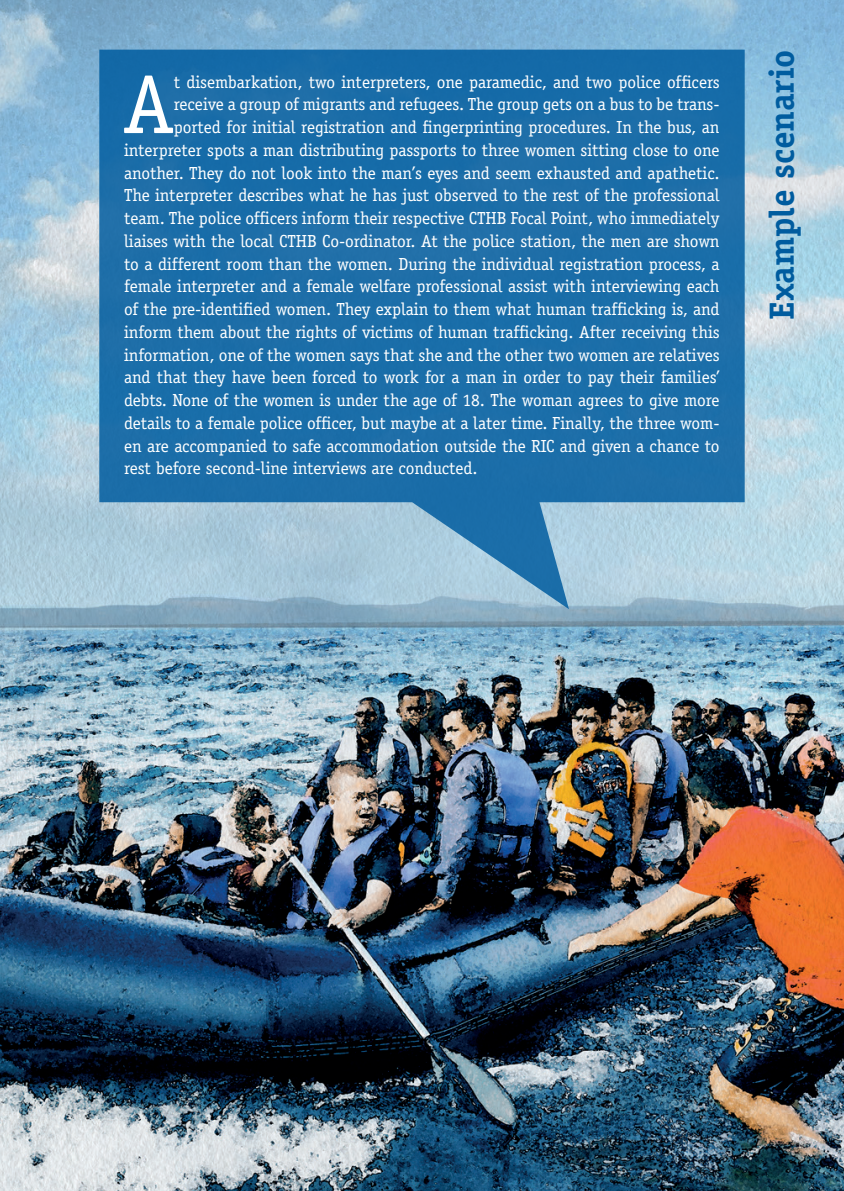
<style>
.page{position:relative;width:844px;height:1191px;background:#fff}
.page>*{position:absolute;margin:0;border:0;box-sizing:border-box;transform-origin:0 0}
.t1{font:84px "Officina Serif";color:#fff}
.t2{font:700 35px "Officina Serif";color:#005c9f}
.t3{font:17.5px "Officina Serif";letter-spacing:-.005em;color:#fff}
</style>
<div class="page">
<img style="left:0;top:0;width:843px;height:1191px">
<svg style="left:99px;top:50px;width:645px;height:559px;background:#347db1"></svg>
<h1 class="t1" style="left:123px;top:56px;width:53px">A</h1>
<p class="t3" style="left:174px;top:71px;width:547px">t disembarkation, two interpreters, one paramedic, and two police officers</p>
<p class="t3" style="left:174px;top:94px;width:547px">receive a group of migrants and refugees. The group gets on a bus to be trans-</p>
<p class="t3" style="left:174px;top:117px;width:547px">ported for initial registration and fingerprinting procedures. In the bus, an</p>
<p class="t3" style="left:124px;top:140px;width:597px">interpreter spots a man distributing passports to three women sitting close to one</p>
<p class="t3" style="left:124px;top:162px;width:597px">another. They do not look into the man’s eyes and seem exhausted and apathetic.</p>
<p class="t3" style="left:124px;top:185px;width:596px">The interpreter describes what he has just observed to the rest of the professional</p>
<p class="t3" style="left:124px;top:208px;width:597px">team. The police officers inform their respective CTHB Focal Point, who immediately</p>
<p class="t3" style="left:124px;top:231px;width:597px">liaises with the local CTHB Co-ordinator. At the police station, the men are shown</p>
<p class="t3" style="left:124px;top:253px;width:597px">to a different room than the women. During the individual registration process, a</p>
<p class="t3" style="left:124px;top:276px;width:597px">female interpreter and a female welfare professional assist with interviewing each</p>
<p class="t3" style="left:124px;top:299px;width:597px">of the pre-identified women. They explain to them what human trafficking is, and</p>
<p class="t3" style="left:124px;top:322px;width:597px">inform them about the rights of victims of human trafficking. After receiving this</p>
<p class="t3" style="left:124px;top:344px;width:596px">information, one of the women says that she and the other two women are relatives</p>
<p class="t3" style="left:124px;top:367px;width:597px">and that they have been forced to work for a man in order to pay their families’</p>
<p class="t3" style="left:124px;top:390px;width:596px">debts. None of the women is under the age of 18. The woman agrees to give more</p>
<p class="t3" style="left:124px;top:413px;width:596px">details to a female police officer, but maybe at a later time. Finally, the three wom-</p>
<p class="t3" style="left:124px;top:435px;width:596px">en are accompanied to safe accommodation outside the RIC and given a chance to</p>
<p class="t3" style="left:124px;top:458px;width:355px">rest before second-line interviews are conducted.</p>
<h2 class="t2" style="left:760px;top:320px;width:272px;rotate:-90deg">Example scenario</h2>
</div>
